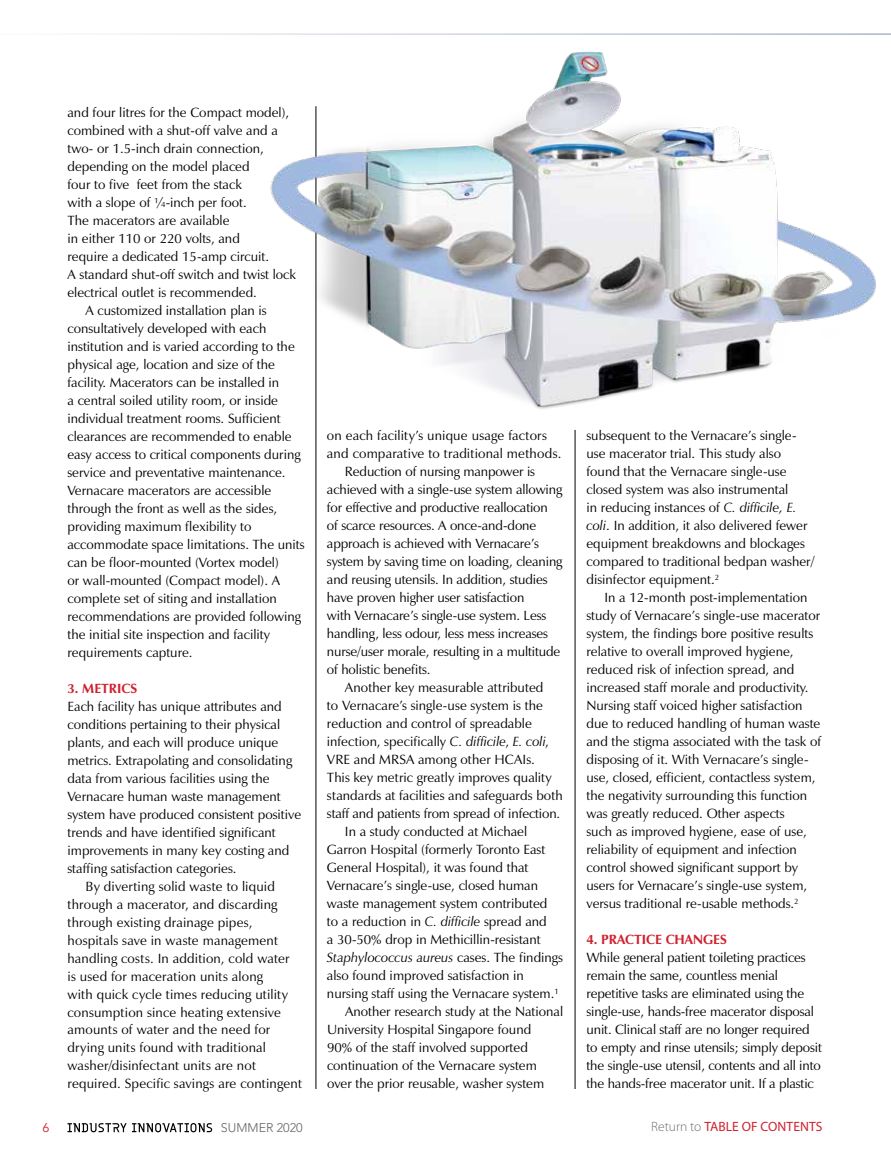
<style>
.page{position:relative;width:891px;height:1161px;background:#fff}
.page>*{position:absolute;margin:0;border:0;box-sizing:border-box;transform-origin:0 0}
.t1{font:13.5px/18px "Zapf Humanist 601 BT";color:#000}
.t2{font:italic 13.5px "Zapf Humanist 601 BT";color:#000}
.t3{font:700 13.5px "Zapf Humanist 601 BT";color:#d0202e}
.t4{font:13.5px "Myriad Pro";letter-spacing:.01em;color:#d0202e}
.t5{font:12.6px "Avenir";color:#d0202e}
.t6{font:300 12.45px "Avenir";color:#636466}
.s1{font-style:italic}
.s2{font-style:normal}
.s3{font-weight:300;color:#6d6e71}
</style>
<div class="page">
<hr style="left:316px;top:106px;width:1px;height:983px;background:#000">
<img style="left:196px;top:33px;width:695px;height:414px">
<hr style="left:575px;top:430px;width:1px;height:659px;background:#000">
<hr style="left:0;top:34px;width:891px;height:1px;background:#1b3d6d">
<svg style="left:68px;top:1123px;width:144px;height:9px"></svg>
<p class="t1" style="left:68px;top:103px;width:223px">and four litres for the Compact model),</p>
<p class="t1" style="left:68px;top:121px;width:212px">combined with a shut-off valve and a</p>
<p class="t1" style="left:68px;top:139px;width:198px">two- or 1.5-inch drain connection,</p>
<p class="t1" style="left:68px;top:157px;width:184px">depending on the model placed</p>
<p class="t1" style="left:68px;top:175px;width:176px">four to five feet from the stack</p>
<p class="t1" style="left:68px;top:193px;width:181px">with a slope of ¼-inch per foot.</p>
<p class="t1" style="left:68px;top:211px;width:164px">The macerators are available</p>
<p class="t1" style="left:68px;top:229px;width:174px">in either 110 or 220 volts, and</p>
<p class="t1" style="left:68px;top:247px;width:203px">require a dedicated 15-amp circuit.</p>
<p class="t1" style="left:68px;top:265px;width:230px">A standard shut-off switch and twist lock</p>
<p class="t1" style="left:68px;top:283px;width:191px">electrical outlet is recommended.</p>
<p class="t1" style="left:85px;top:301px;width:183px">A customized installation plan is</p>
<p class="t1" style="left:68px;top:319px;width:200px">consultatively developed with each</p>
<p class="t1" style="left:68px;top:337px;width:229px">institution and is varied according to the</p>
<p class="t1" style="left:68px;top:355px;width:209px">physical age, location and size of the</p>
<p class="t1" style="left:68px;top:373px;width:213px">facility. Macerators can be installed in</p>
<p class="t1" style="left:68px;top:391px;width:212px">a central soiled utility room, or inside</p>
<p class="t1" style="left:68px;top:409px;width:215px">individual treatment rooms. Sufficient</p>
<p class="t1" style="left:68px;top:427px;width:226px">clearances are recommended to enable</p>
<p class="t1" style="left:68px;top:445px;width:235px">easy access to critical components during</p>
<p class="t1" style="left:68px;top:463px;width:220px">service and preventative maintenance.</p>
<p class="t1" style="left:68px;top:481px;width:205px">Vernacare macerators are accessible</p>
<p class="t1" style="left:68px;top:499px;width:211px">through the front as well as the sides,</p>
<p class="t1" style="left:68px;top:517px;width:186px">providing maximum flexibility to</p>
<p class="t1" style="left:68px;top:535px;width:239px">accommodate space limitations. The units</p>
<p class="t1" style="left:68px;top:553px;width:213px">can be floor-mounted (Vortex model)</p>
<p class="t1" style="left:68px;top:571px;width:214px">or wall-mounted (Compact model). A</p>
<p class="t1" style="left:68px;top:589px;width:211px">complete set of siting and installation</p>
<p class="t1" style="left:68px;top:607px;width:235px">recommendations are provided following</p>
<p class="t1" style="left:68px;top:625px;width:204px">the initial site inspection and facility</p>
<p class="t1" style="left:68px;top:643px;width:127px">requirements capture.</p>
<p class="t3" style="left:68px;top:680px;width:71px">3. METRICS</p>
<p class="t1" style="left:68px;top:697px;width:216px">Each facility has unique attributes and</p>
<p class="t1" style="left:68px;top:715px;width:214px">conditions pertaining to their physical</p>
<p class="t1" style="left:68px;top:733px;width:212px">plants, and each will produce unique</p>
<p class="t1" style="left:68px;top:751px;width:226px">metrics. Extrapolating and consolidating</p>
<p class="t1" style="left:68px;top:769px;width:204px">data from various facilities using the</p>
<p class="t1" style="left:68px;top:787px;width:215px">Vernacare human waste management</p>
<p class="t1" style="left:68px;top:805px;width:235px">system have produced consistent positive</p>
<p class="t1" style="left:68px;top:823px;width:210px">trends and have identified significant</p>
<p class="t1" style="left:68px;top:841px;width:223px">improvements in many key costing and</p>
<p class="t1" style="left:68px;top:859px;width:171px">staffing satisfaction categories.</p>
<p class="t1" style="left:85px;top:877px;width:191px">By diverting solid waste to liquid</p>
<p class="t1" style="left:68px;top:895px;width:211px">through a macerator, and discarding</p>
<p class="t1" style="left:68px;top:913px;width:186px">through existing drainage pipes,</p>
<p class="t1" style="left:68px;top:931px;width:212px">hospitals save in waste management</p>
<p class="t1" style="left:68px;top:949px;width:224px">handling costs. In addition, cold water</p>
<p class="t1" style="left:68px;top:967px;width:197px">is used for maceration units along</p>
<p class="t1" style="left:68px;top:985px;width:222px">with quick cycle times reducing utility</p>
<p class="t1" style="left:68px;top:1003px;width:215px">consumption since heating extensive</p>
<p class="t1" style="left:68px;top:1021px;width:204px">amounts of water and the need for</p>
<p class="t1" style="left:68px;top:1039px;width:200px">drying units found with traditional</p>
<p class="t1" style="left:68px;top:1057px;width:190px">washer/disinfectant units are not</p>
<p class="t1" style="left:68px;top:1075px;width:236px">required. Specific savings are contingent</p>
<p class="t5" style="left:42px;top:1121px;width:8px">6</p>
<p class="t6" style="left:221px;top:1121px;width:83px">SUMMER 2020</p>
<p class="t1" style="left:327px;top:427px;width:221px">on each facility’s unique usage factors</p>
<p class="t1" style="left:327px;top:445px;width:236px">and comparative to traditional methods.</p>
<p class="t1" style="left:345px;top:463px;width:192px">Reduction of nursing manpower is</p>
<p class="t1" style="left:327px;top:481px;width:237px">achieved with a single-use system allowing</p>
<p class="t1" style="left:327px;top:499px;width:222px">for effective and productive reallocation</p>
<p class="t1" style="left:327px;top:517px;width:211px">of scarce resources. A once-and-done</p>
<p class="t1" style="left:327px;top:535px;width:214px">approach is achieved with Vernacare’s</p>
<p class="t1" style="left:327px;top:553px;width:237px">system by saving time on loading, cleaning</p>
<p class="t1" style="left:327px;top:571px;width:222px">and reusing utensils. In addition, studies</p>
<p class="t1" style="left:327px;top:589px;width:199px">have proven higher user satisfaction</p>
<p class="t1" style="left:327px;top:607px;width:221px">with Vernacare’s single-use system. Less</p>
<p class="t1" style="left:327px;top:625px;width:223px">handling, less odour, less mess increases</p>
<p class="t1" style="left:327px;top:643px;width:235px">nurse/user morale, resulting in a multitude</p>
<p class="t1" style="left:327px;top:660px;width:105px">of holistic benefits.</p>
<p class="t1" style="left:345px;top:678px;width:200px">Another key measurable attributed</p>
<p class="t1" style="left:327px;top:696px;width:218px">to Vernacare’s single-use system is the</p>
<p class="t1" style="left:327px;top:714px;width:206px">reduction and control of spreadable</p>
<p class="t1" style="left:327px;top:732px;width:223px">infection, specifically <span class="s1">C. difficile</span>, <span class="s1">E. coli</span>,</p>
<p class="t1" style="left:327px;top:750px;width:209px">VRE and MRSA among other HCAIs.</p>
<p class="t1" style="left:327px;top:768px;width:226px">This key metric greatly improves quality</p>
<p class="t1" style="left:327px;top:786px;width:237px">standards at facilities and safeguards both</p>
<p class="t1" style="left:327px;top:804px;width:235px">staff and patients from spread of infection.</p>
<p class="t1" style="left:345px;top:822px;width:184px">In a study conducted at Michael</p>
<p class="t1" style="left:327px;top:840px;width:220px">Garron Hospital (formerly Toronto East</p>
<p class="t1" style="left:327px;top:858px;width:203px">General Hospital), it was found that</p>
<p class="t1" style="left:327px;top:876px;width:213px">Vernacare’s single-use, closed human</p>
<p class="t1" style="left:327px;top:894px;width:222px">waste management system contributed</p>
<p class="t1" style="left:327px;top:912px;width:221px">to a reduction in <span class="s1">C. difficile</span> spread and</p>
<p class="t1" style="left:327px;top:930px;width:215px">a 30-50% drop in Methicillin-resistant</p>
<p class="t2" style="left:327px;top:949px;width:237px">Staphylococcus aureus <span class="s2">cases. The findings</span></p>
<p class="t1" style="left:327px;top:966px;width:199px">also found improved satisfaction in</p>
<p class="t1" style="left:327px;top:984px;width:233px">nursing staff using the Vernacare system.<sup>1</sup></p>
<p class="t1" style="left:345px;top:1003px;width:220px">Another research study at the National</p>
<p class="t1" style="left:327px;top:1021px;width:206px">University Hospital Singapore found</p>
<p class="t1" style="left:327px;top:1039px;width:202px">90% of the staff involved supported</p>
<p class="t1" style="left:327px;top:1057px;width:211px">continuation of the Vernacare system</p>
<p class="t1" style="left:327px;top:1075px;width:219px">over the prior reusable, washer system</p>
<p class="t1" style="left:587px;top:427px;width:229px">subsequent to the Vernacare’s single&shy;use macerator trial. This study also found that the Vernacare single-use closed system was also instrumental<br>in reducing instances of <span class="s1">C. difficile, E. coli</span>. In addition, it also delivered fewer equipment breakdowns and blockages compared to traditional bedpan washer/ disinfector equipment.<sup>2</sup></p>
<p class="t1" style="left:587px;top:589px;width:236px;text-indent:18px">In a 12-month post-implementation study of Vernacare’s single-use macerator system, the findings bore positive results relative to overall improved hygiene, reduced risk of infection spread, and increased staff morale and productivity.<br>Nursing staff voiced higher satisfaction due to reduced handling of human waste and the stigma associated with the task of disposing of it. With Vernacare’s single&shy;use, closed, efficient, contactless system, the negativity surrounding this function was greatly reduced. Other aspects<br>such as improved hygiene, ease of use, reliability of equipment and infection control showed significant support by users for Vernacare’s single-use system, versus traditional re-usable methods.<sup>2</sup></p>
<p class="t3" style="left:586px;top:931px;width:142px">4. PRACTICE CHANGES</p>
<p class="t1" style="left:586px;top:949px;width:237px">While general patient toileting practices remain the same, countless menial repetitive tasks are eliminated using the single-use, hands-free macerator disposal unit. Clinical staff are no longer required to empty and rinse utensils; simply deposit the single-use utensil, contents and all into the hands-free macerator unit. If a plastic</p>
<p class="t4" style="left:651px;top:1118px;width:173px"><span class="s3">Return to</span> TABLE OF CONTENTS</p>
</div>
